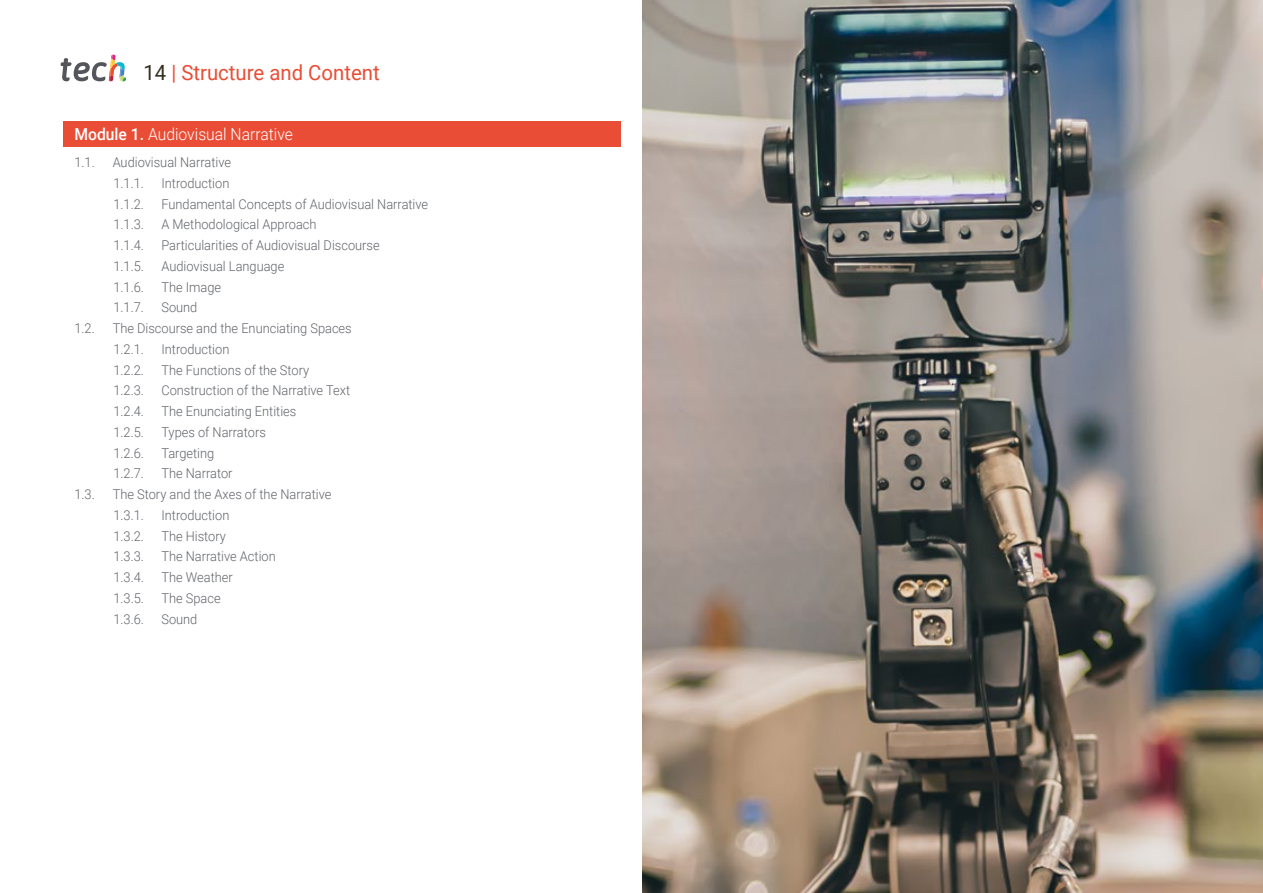
<style>
.page{position:relative;width:1263px;height:893px;background:#fff}
.page>*{position:absolute;margin:0;border:0;box-sizing:border-box;transform-origin:0 0}
.t1{font:21px "Roboto";color:#e94d35}
.t2{font:300 16.5px "Roboto";color:#fff;scale:.95 1}
.t3{font:300 13.5px/20.7px "Roboto";color:#61646a;scale:.95 1}
.s1{color:#312e20}
.s2{font-weight:500}
</style>
<div class="page">
<img style="left:642px;top:0;width:621px;height:893px">
<svg style="left:61px;top:55px;width:65px;height:27px"></svg>
<div style="left:63px;top:121px;width:558px;height:25px;background:#e94d35"></div>
<h1 class="t1" style="left:144px;top:57px;width:238px"><span class="s1">14</span> | Structure and Content</h1>
<p class="t2" style="left:74px;top:123px;width:231px"><span class="s2">Module 1.</span> Audiovisual Narrative</p>
<p class="t3" style="left:74px;top:151px;width:23px">1.1.</p>
<p class="t3" style="left:113px;top:151px;width:126px">Audiovisual Narrative<br>1.1.1.</p>
<p class="t3" style="left:161px;top:172px;width:73px">Introduction</p>
<p class="t3" style="left:113px;top:193px;width:34px">1.1.2.</p>
<p class="t3" style="left:161px;top:193px;width:282px">Fundamental Concepts of Audiovisual Narrative</p>
<p class="t3" style="left:113px;top:214px;width:34px">1.1.3.</p>
<p class="t3" style="left:161px;top:214px;width:165px">A Methodological Approach</p>
<p class="t3" style="left:113px;top:234px;width:34px">1.1.4.</p>
<p class="t3" style="left:161px;top:234px;width:231px">Particularities of Audiovisual Discourse</p>
<p class="t3" style="left:113px;top:255px;width:34px">1.1.5.</p>
<p class="t3" style="left:161px;top:255px;width:131px">Audiovisual Language</p>
<p class="t3" style="left:113px;top:276px;width:34px">1.1.6.</p>
<p class="t3" style="left:161px;top:276px;width:64px">The Image</p>
<p class="t3" style="left:113px;top:297px;width:34px">1.1.7.</p>
<p class="t3" style="left:161px;top:297px;width:39px">Sound</p>
<p class="t3" style="left:74px;top:317px;width:23px">1.2.</p>
<p class="t3" style="left:113px;top:317px;width:253px">The Discourse and the Enunciating Spaces<br>1.2.1.</p>
<p class="t3" style="left:161px;top:338px;width:73px">Introduction</p>
<p class="t3" style="left:113px;top:359px;width:34px">1.2.2.</p>
<p class="t3" style="left:161px;top:359px;width:157px">The Functions of the Story</p>
<p class="t3" style="left:113px;top:380px;width:34px">1.2.3.</p>
<p class="t3" style="left:161px;top:380px;width:200px">Construction of the Narrative Text</p>
<p class="t3" style="left:113px;top:400px;width:34px">1.2.4.</p>
<p class="t3" style="left:161px;top:400px;width:144px">The Enunciating Entities</p>
<p class="t3" style="left:113px;top:421px;width:34px">1.2.5.</p>
<p class="t3" style="left:161px;top:421px;width:111px">Types of Narrators</p>
<p class="t3" style="left:113px;top:442px;width:34px">1.2.6.</p>
<p class="t3" style="left:161px;top:442px;width:57px">Targeting</p>
<p class="t3" style="left:113px;top:463px;width:34px">1.2.7.</p>
<p class="t3" style="left:161px;top:463px;width:76px">The Narrator</p>
<p class="t3" style="left:74px;top:483px;width:23px">1.3.</p>
<p class="t3" style="left:113px;top:483px;width:232px">The Story and the Axes of the Narrative<br>1.3.1.</p>
<p class="t3" style="left:161px;top:504px;width:73px">Introduction</p>
<p class="t3" style="left:113px;top:525px;width:34px">1.3.2.</p>
<p class="t3" style="left:161px;top:525px;width:69px">The History</p>
<p class="t3" style="left:113px;top:546px;width:34px">1.3.3.</p>
<p class="t3" style="left:161px;top:546px;width:122px">The Narrative Action</p>
<p class="t3" style="left:113px;top:566px;width:34px">1.3.4.</p>
<p class="t3" style="left:161px;top:566px;width:77px">The Weather</p>
<p class="t3" style="left:113px;top:587px;width:34px">1.3.5.</p>
<p class="t3" style="left:161px;top:587px;width:64px">The Space</p>
<p class="t3" style="left:113px;top:608px;width:34px">1.3.6.</p>
<p class="t3" style="left:161px;top:608px;width:39px">Sound</p>
</div>
